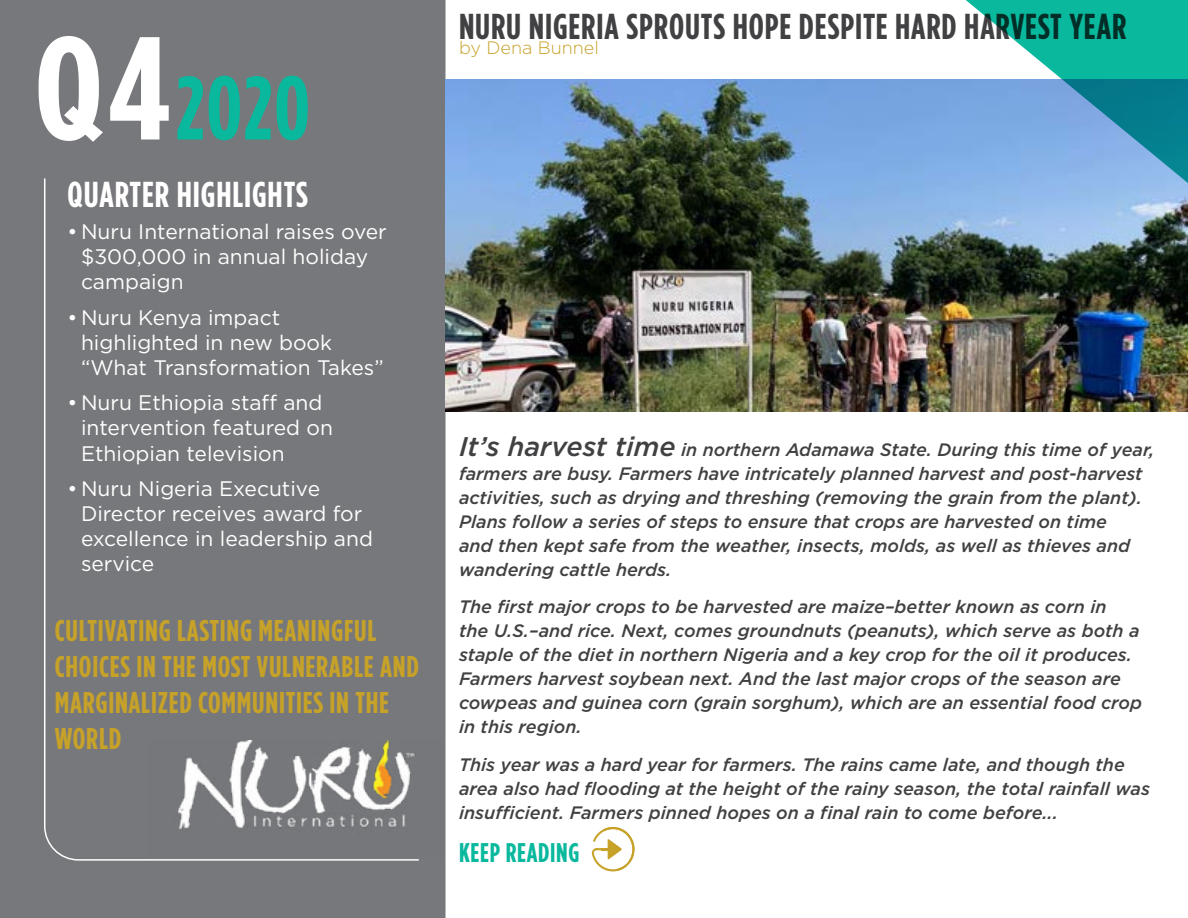
<style>
.page{position:relative;width:1188px;height:918px;background:#fff}
.page>*{position:absolute;margin:0;border:0;box-sizing:border-box;transform-origin:0 0}
.t1{font:700 90px "Gotham Condensed";color:#09b89d}
.t2{font:700 36px "Gotham Condensed";letter-spacing:.025em;color:#414042}
.t3{font:700 36px "Gotham Condensed";letter-spacing:.025em;color:#fff}
.t4{font:700 30px/36px "Gotham Condensed";letter-spacing:.025em;color:#c7a229}
.t5{font:700 27px "Gotham Condensed";letter-spacing:.025em;color:#09b89d}
.t6{font:21px/25.2px "Gotham";color:#fff}
.t7{font:italic 500 18px/24px "Gotham";color:#414042}
.t8{font:300 18px "Gotham";color:#c7a229}
.s1{font-size:145.8px;color:#fff}
.s2{font-size:27px}
</style>
<div class="page">
<div style="left:0;top:0;width:446px;height:918px;background:#77787b"></div>
<div style="left:43px;top:177px;width:377px;height:684px;background:#77787b"></div>
<svg style="left:592px;top:827px;width:43px;height:44px"></svg>
<img style="left:446px;top:79px;width:742px;height:332px">
<img style="left:873px;top:0;width:315px;height:334px">
<img style="left:148px;top:741px;width:298px;height:116px">
<h1 class="t1" style="left:35px;top:55px;width:277px"><span class="s1">Q4</span>2020</h1>
<h2 class="t3" style="left:68px;top:173px;width:242px">QUARTER HIGHLIGHTS</h2>
<p class="t6" style="left:81px;top:219px;width:307px;text-indent:-14px">• Nuru International raises over $300,000 in annual holiday campaign</p>
<p class="t6" style="left:81px;top:304px;width:304px;text-indent:-14px">• Nuru Kenya impact highlighted in new book “What Transformation Takes”</p>
<p class="t6" style="left:81px;top:390px;width:254px;text-indent:-14px">• Nuru Ethiopia staff and intervention featured on<br>Ethiopian television</p>
<p class="t6" style="left:81px;top:475px;width:294px;text-indent:-14px">• Nuru Nigeria Executive<br>Director receives award for excellence in leadership and service</p>
<h3 class="t4" style="left:55px;top:612px;width:366px">CULTIVATING LASTING MEANINGFUL<br>CHOICES IN THE MOST VULNERABLE AND<br>MARGINALIZED COMMUNITIES IN THE<br>WORLD</h3>
<h2 class="t2" style="left:459px;top:5px;width:669px">NURU NIGERIA SPROUTS HOPE DESPITE HARD HARVEST YEAR</h2>
<p class="t8" style="left:459px;top:38px;width:141px">by Dena Bunnel</p>
<p class="t7" style="left:459px;top:437px;width:697px"><span class="s2">It’s harvest time</span> in northern Adamawa State. During this time of year, farmers are busy. Farmers have intricately planned harvest and post-harvest activities, such as drying and threshing (removing the grain from the plant).<br>Plans follow a series of steps to ensure that crops are harvested on time<br>and then kept safe from the weather, insects, molds, as well as thieves and wandering cattle herds.</p>
<p class="t7" style="left:459px;top:595px;width:685px">The first major crops to be harvested are maize–better known as corn in<br>the U.S.–and rice. Next, comes groundnuts (peanuts), which serve as both a staple of the diet in northern Nigeria and a key crop for the oil it produces.<br>Farmers harvest soybean next. And the last major crops of the season are cowpeas and guinea corn (grain sorghum), which are an essential food crop in this region.</p>
<p class="t7" style="left:459px;top:752px;width:692px">This year was a hard year for farmers. The rains came late, and though the area also had flooding at the height of the rainy season, the total rainfall was insufficient. Farmers pinned hopes on a final rain to come before...</p>
<h3 class="t5" style="left:459px;top:837px;width:122px">KEEP READING</h3>
</div>
